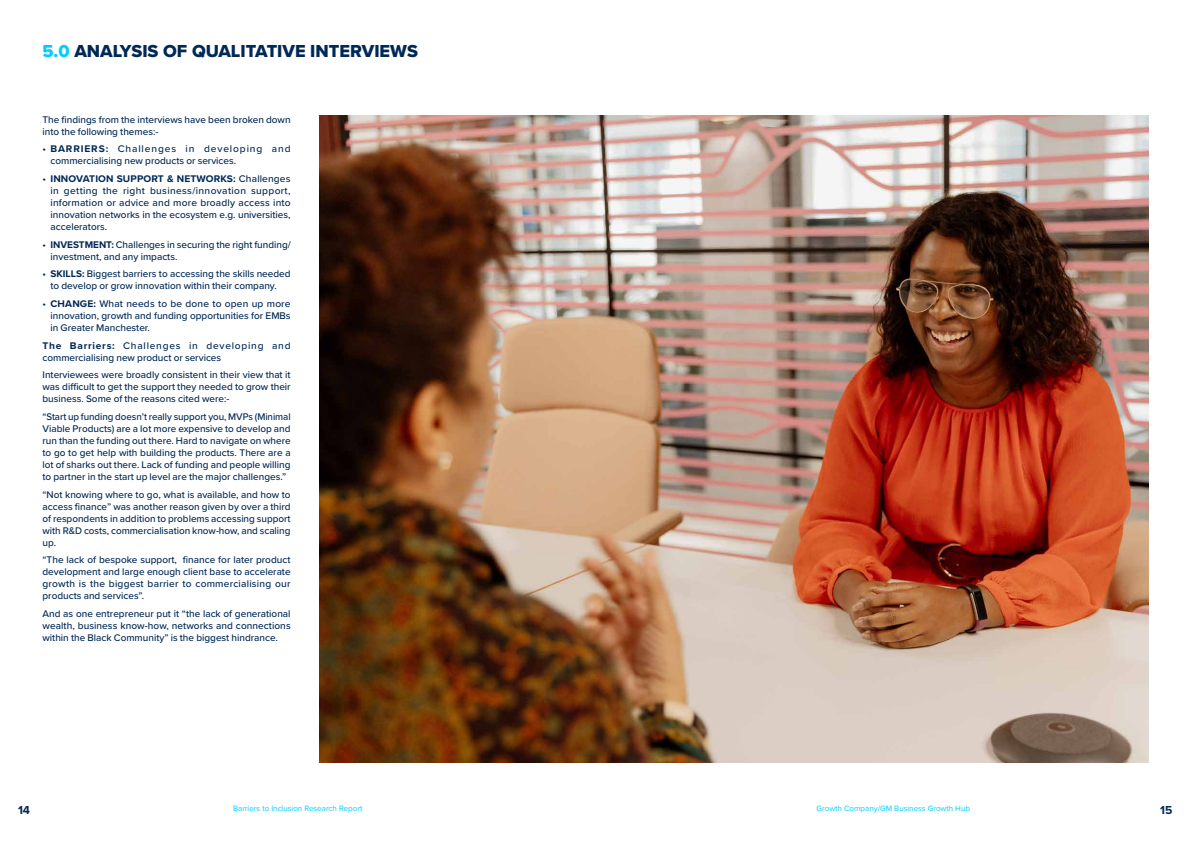
<style>
.page{position:relative;width:1191px;height:842px;background:#fff}
.page>*{position:absolute;margin:0;border:0;box-sizing:border-box;transform-origin:0 0}
.t1{font:18px "Proxima Nova Extrabld";color:#002856}
.t2{font:700 12px "Proxima Nova";color:#002856}
.t3{font:500 10px/12px "Proxima Nova";color:#002856;text-align:justify}
.t4{font:8px "Proxima Nova";color:#0cf}
.s1{color:#0cf}
.s2{font-weight:700}
</style>
<div class="page">
<img style="left:319px;top:115px;width:829px;height:648px">
<h1 class="t1" style="left:43px;top:37px;width:377px"><span class="s1">5.0</span> ANALYSIS OF QUALITATIVE INTERVIEWS</h1>
<p class="t3" style="left:43px;top:113px;width:250px">The findings from the interviews have been broken down into the following themes:-</p>
<p class="t3" style="left:50px;top:143px;width:242px;text-indent:-8px">• <span class="s2">BARRIERS:</span> Challenges in developing and commercialising new products or services.</p>
<p class="t3" style="left:50px;top:172px;width:242px;text-indent:-8px">• <span class="s2">INNOVATION SUPPORT &amp; NETWORKS:</span> Challenges in getting the right business/innovation support, information or advice and more broadly access into innovation networks in the ecosystem e.g. universities, accelerators.</p>
<p class="t3" style="left:50px;top:238px;width:242px;text-indent:-8px">• <span class="s2">INVESTMENT:</span> Challenges in securing the right funding/ investment, and any impacts.</p>
<p class="t3" style="left:43px;top:268px;width:250px;text-align:center">• <span class="s2">SKILLS:</span> Biggest barriers to accessing the skills needed to develop or grow innovation within their company.</p>
<p class="t3" style="left:50px;top:297px;width:242px;text-indent:-8px">• <span class="s2">CHANGE:</span> What needs to be done to open up more innovation, growth and funding opportunities for EMBs in Greater Manchester.</p>
<p class="t3" style="left:43px;top:339px;width:250px"><span class="s2">The Barriers:</span> Challenges in developing and commercialising new product or services</p>
<p class="t3" style="left:43px;top:369px;width:250px">Interviewees were broadly consistent in their view that it was difficult to get the support they needed to grow their business. Some of the reasons cited were:-</p>
<p class="t3" style="left:43px;top:410px;width:250px">“Start up funding doesn’t really support you, MVPs (Minimal Viable Products) are a lot more expensive to develop and run than the funding out there. Hard to navigate on where to go to get help with building the products. There are a lot of sharks out there. Lack of funding and people willing to partner in the start up level are the major challenges.”</p>
<p class="t3" style="left:43px;top:488px;width:250px">“Not knowing where to go, what is available, and how to access finance” was another reason given by over a third of respondents in addition to problems accessing support with R&amp;D costs, commercialisation know-how, and scaling up.</p>
<p class="t3" style="left:43px;top:554px;width:250px">“The lack of bespoke support, finance for later product development and large enough client base to accelerate growth is the biggest barrier to commercialising our products and services”.</p>
<p class="t3" style="left:43px;top:607px;width:250px">And as one entrepreneur put it “the lack of generational wealth, business know-how, networks and connections within the Black Community” is the biggest hindrance.</p>
<p class="t4" style="left:233px;top:802px;width:131px">Barriers to Inclusion Research Report</p>
<p class="t4" style="left:816px;top:802px;width:155px">Growth Company/GM Business Growth Hub</p>
<p class="t2" style="left:18px;top:801px;width:14px">14</p>
<p class="t2" style="left:1160px;top:801px;width:14px">15</p>
</div>
